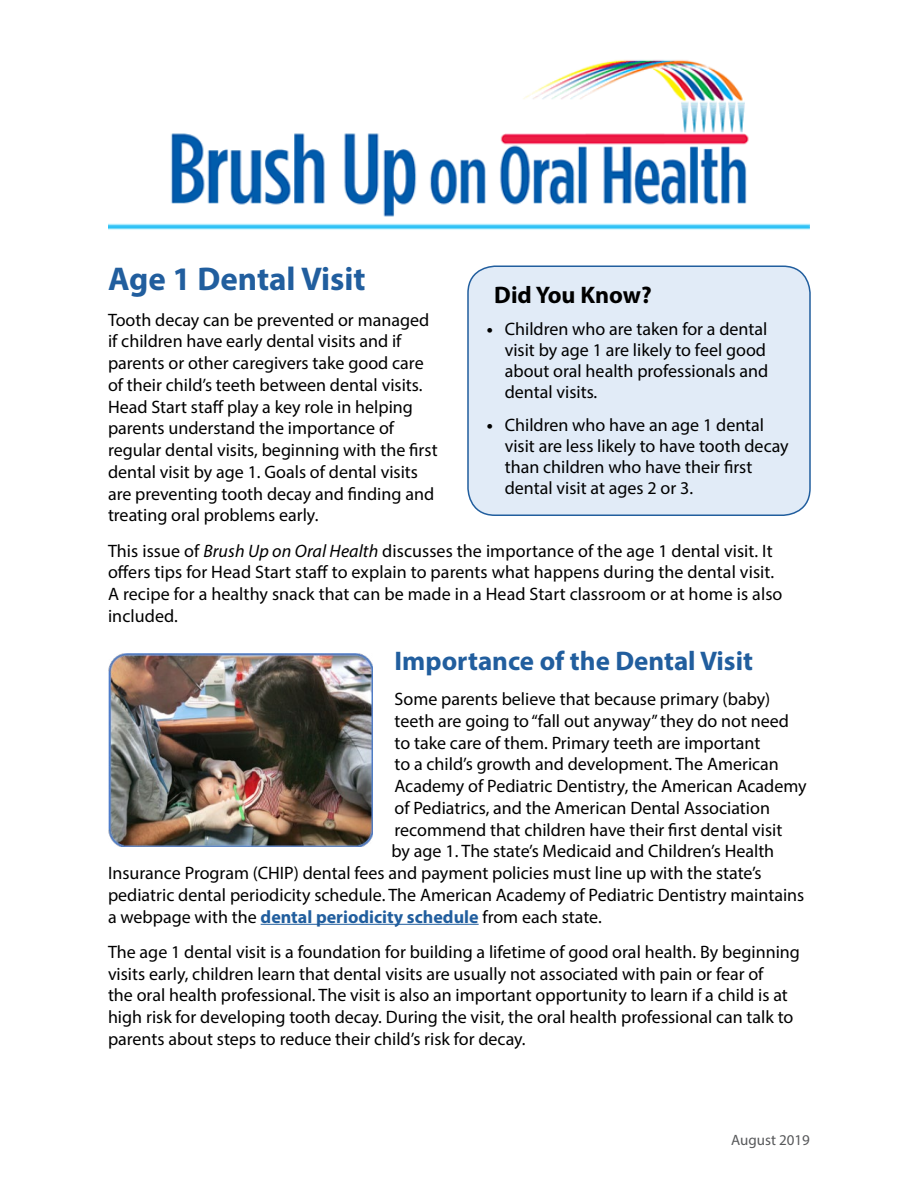
<style>
.page{position:relative;width:918px;height:1188px;background:#fff}
.page>*{position:absolute;margin:0;border:0;box-sizing:border-box;transform-origin:0 0}
.Heading_1{font:700 33px "Myriad Pro";color:#215e9e}
.Heading_1-2{font:700 27px "Myriad Pro";color:#215e9e}
.Heading_1-3{font:700 24px "Myriad Pro";color:#000}
.Body_text{font:18px/21.8px "Myriad Pro";color:#000}
.t1{font:15px "Myriad Pro";color:#58595b}
.s1{font-style:italic}
.s2{font-weight:700;color:#215e9e}
.s3{font-weight:700}
</style>
<div class="page">
<img style="left:108px;top:60px;width:702px;height:170px">
<div style="left:468px;top:266px;width:342px;height:249px;background:#e1ebf7;border-radius:27px"></div>
<div style="left:467px;top:266px;width:344px;height:250px;border:2px solid #215e9e;border-radius:27px"></div>
<hr style="left:261px;top:924px;width:218px;height:1px;background:#215e9e">
<img style="left:108px;top:653px;width:265px;height:193px">
<h1 class="Heading_1" style="left:108px;top:258px;width:259px">Age 1 Dental Visit</h1>
<p class="Body_text" style="left:108px;top:308px;width:331px">Tooth decay can be prevented or managed if children have early dental visits and if parents or other caregivers take good care of their child’s teeth between dental visits.<br>Head Start staff play a key role in helping parents understand the importance of regular dental visits, beginning with the first dental visit by age 1. Goals of dental visits are preventing tooth decay and finding and treating oral problems early.</p>
<p class="Body_text" style="left:108px;top:539px;width:676px">This issue of <span class="s1">Brush Up on Oral Health</span> discusses the importance of the age 1 dental visit. It offers tips for Head Start staff to explain to parents what happens during the dental visit.<br>A recipe for a healthy snack that can be made in a Head Start classroom or at home is also included.</p>
<h1 class="Heading_1-2" style="left:394px;top:643px;width:360px">Importance of the Dental Visit</h1>
<p class="Body_text" style="left:394px;top:688px;width:377px">Some parents believe that because primary (baby)</p>
<p class="Body_text" style="left:394px;top:710px;width:396px">teeth are going to “fall out anyway” they do not need</p>
<p class="Body_text" style="left:394px;top:731px;width:368px">to take care of them. Primary teeth are important</p>
<p class="Body_text" style="left:394px;top:753px;width:386px">to a child’s growth and development. The American</p>
<p class="Body_text" style="left:394px;top:775px;width:414px">Academy of Pediatric Dentistry, the American Academy</p>
<p class="Body_text" style="left:394px;top:797px;width:377px">of Pediatrics, and the American Dental Association</p>
<p class="Body_text" style="left:394px;top:818px;width:389px">recommend that children have their first dental visit</p>
<p class="Body_text" style="left:392px;top:840px;width:384px">by age 1. The state’s Medicaid and Children’s Health</p>
<p class="Body_text" style="left:108px;top:862px;width:655px">Insurance Program (CHIP) dental fees and payment policies must line up with the state’s</p>
<p class="Body_text" style="left:108px;top:884px;width:698px">pediatric dental periodicity schedule. The American Academy of Pediatric Dentistry maintains</p>
<p class="Body_text" style="left:108px;top:905px;width:495px">a webpage with the <span class="s2">dental periodicity schedule</span> from each state.</p>
<p class="Body_text" style="left:108px;top:941px;width:693px">The age 1 dental visit is a foundation for building a lifetime of good oral health. By beginning visits early, children learn that dental visits are usually not associated with pain or fear of<br>the oral health professional. The visit is also an important opportunity to learn if a child is at high risk for developing tooth decay. During the visit, the oral health professional can talk to parents about steps to reduce their child’s risk for decay.</p>
<h1 class="Heading_1-3" style="left:494px;top:279px;width:159px">Did You Know?</h1>
<p class="Body_text" style="left:505px;top:318px;width:265px;line-height:21px;text-indent:-18px"><span class="s3">•</span> Children who are taken for a dental visit by age 1 are likely to feel good about oral health professionals and dental visits.</p>
<p class="Body_text" style="left:505px;top:414px;width:285px;line-height:21px;text-indent:-18px"><span class="s3">•</span> Children who have an age 1 dental visit are less likely to have tooth decay than children who have their first dental visit at ages 2 or 3.</p>
<p class="t1" style="left:731px;top:1131px;width:80px">August 2019</p>
</div>
